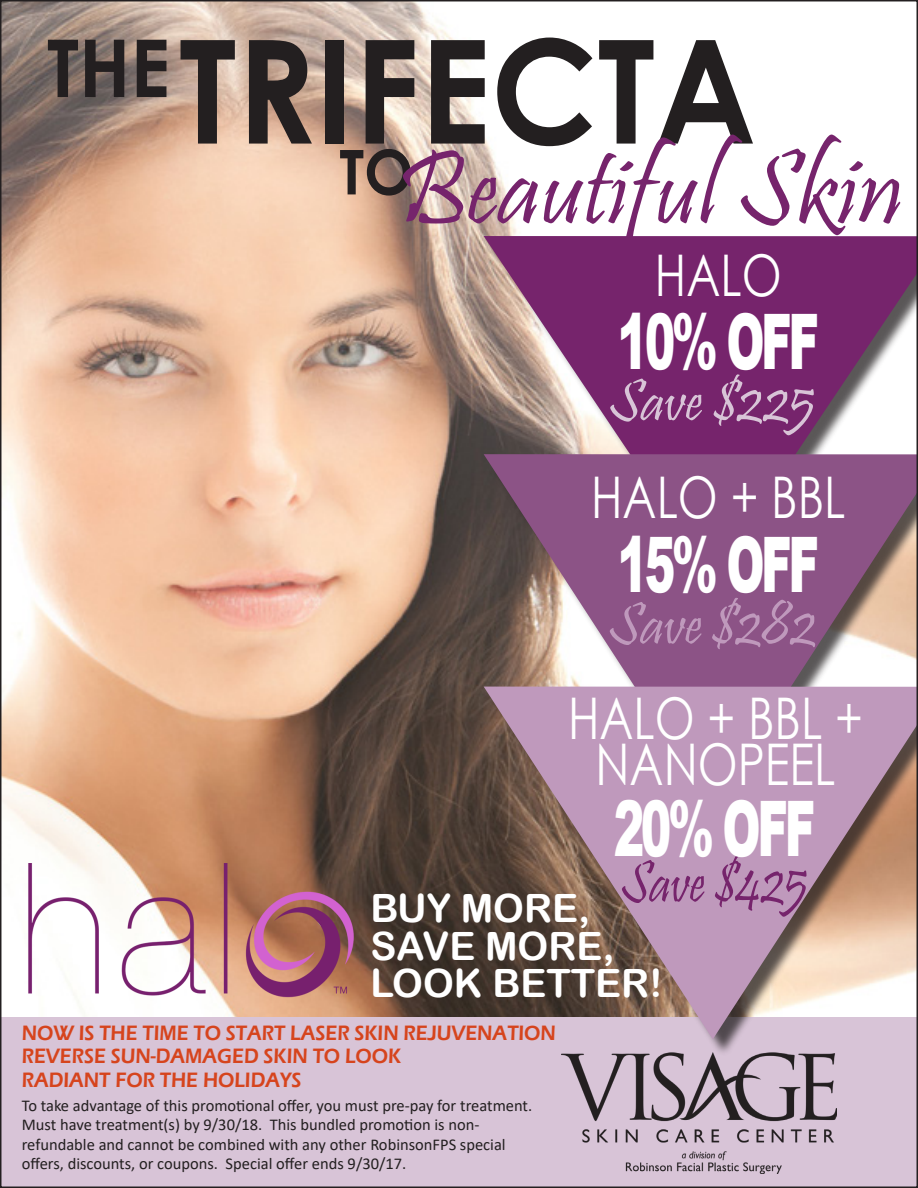
<style>
.page{position:relative;width:918px;height:1188px;background:#fff}
.page>*{position:absolute;margin:0;border:0;box-sizing:border-box;transform-origin:0 0}
.t1{font:700 144px "Century Gothic";color:#231f20;scale:.95 1}
.t2{font:107.55px "Pristina";color:#76246c}
.t3{font:700 79.8px "Century Gothic";color:#231f20;scale:.95 1}
.t4{font:900 76.65px "Arial";letter-spacing:-.075em;color:#fff;scale:.6 1}
.t5{font:700 61.8px "Century Gothic";color:#231f20;scale:.95 1}
.t6{font:60px "Pristina";color:#d8c4d7}
.t7{font:60px "Pristina";color:#bf99bc}
.t8{font:60px "Pristina";color:#76246c;scale:.9 1}
.t9{font:57.45px "Century Gothic";color:#fff;scale:.8 1}
.t10{font:39px "Arial Rounded MT Bold";color:#fff}
.t11{font:600 21.45px "Eras ITC";color:#d6441d;scale:.91 1}
.t12{font:16.5px/19.5px "Calibri";color:#231f20}
</style>
<div class="page">
<div style="left:2px;top:1016px;width:914px;height:170px;background:#d8c4d7"></div>
<img style="left:561px;top:1057px;width:275px;height:91px">
<img style="left:559px;top:1146px;width:275px;height:27px">
<img style="left:2px;top:2px;width:515px;height:1014px">
<img style="left:27px;top:864px;width:327px;height:139px">
<div style="left:487px;top:238px;width:431px;height:819px;background:#231f20;opacity:.75"></div>
<svg style="left:484px;top:236px;width:432px;height:218px;background:#8b4e7f"></svg>
<svg style="left:484px;top:454px;width:432px;height:233px;background:#96698a"></svg>
<svg style="left:484px;top:687px;width:432px;height:352px;background:#ad8d9a"></svg>
<p class="t3" style="left:47px;top:8px;width:131px">THE</p>
<p class="t1" style="left:179px;top:-18px;width:609px">TRIFECTA</p>
<p class="t5" style="left:339px;top:125px;width:79px">TO</p>
<p class="t2" style="left:397px;top:129px;width:507px">Beautiful Skin</p>
<p class="t9" style="left:655px;top:235px;width:160px">HALO</p>
<p class="t4" style="left:617px;top:286px;width:338px">10% OFF</p>
<p class="t6" style="left:608px;top:368px;width:209px">Save $225</p>
<p class="t9" style="left:591px;top:458px;width:319px">HALO + BBL</p>
<p class="t4" style="left:617px;top:509px;width:338px">15% OFF</p>
<p class="t7" style="left:608px;top:591px;width:210px">Save $282</p>
<p class="t9" style="left:568px;top:678px;width:370px">HALO + BBL +</p>
<p class="t9" style="left:596px;top:724px;width:301px">NANOPEEL</p>
<p class="t4" style="left:614px;top:772px;width:338px">20% OFF</p>
<p class="t8" style="left:620px;top:849px;width:210px">Save $425</p>
<p class="t10" style="left:370px;top:885px;width:221px">BUY MORE,</p>
<p class="t10" style="left:370px;top:923px;width:246px">SAVE MORE,</p>
<p class="t10" style="left:370px;top:960px;width:293px">LOOK BETTER!</p>
<p class="t11" style="left:22px;top:1021px;width:588px">NOW IS THE TIME TO START LASER SKIN REJUVENATION</p>
<p class="t11" style="left:22px;top:1044px;width:418px">REVERSE SUN-DAMAGED SKIN TO LOOK</p>
<p class="t11" style="left:22px;top:1067px;width:309px">RADIANT FOR THE HOLIDAYS</p>
<p class="t12" style="left:22px;top:1095px;width:512px">To take advantage of this promotional offer, you must pre-pay for treatment.<br>Must have treatment(s) by 9/30/18. This bundled promotion is non&shy;refundable and cannot be combined with any other RobinsonFPS special offers, discounts, or coupons. Special offer ends 9/30/17.</p>
</div>
